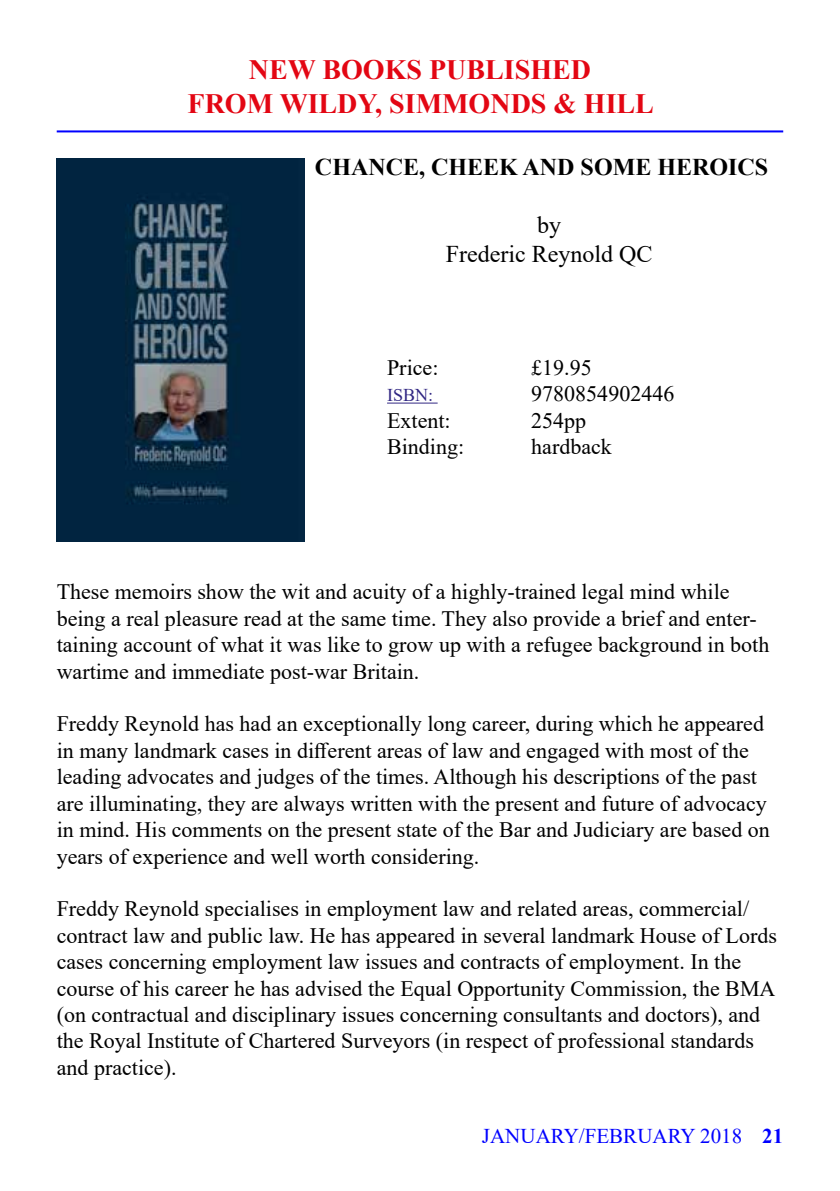
<style>
.page{position:relative;width:840px;height:1191px;background:#fff}
.page>*{position:absolute;margin:0;border:0;box-sizing:border-box;transform-origin:0 0}
.t1{font:700 28px/34.2px "Times New Roman";color:#e30613;text-align:center}
.t2{font:700 24px "Times New Roman";color:#000}
.t3{font:24px/28.8px "Times New Roman";color:#000;text-align:center}
.t4{font:22px/26.4px "Times New Roman";color:#000}
.t5{font:21px "Times New Roman";color:#00f}
.t6{font:18px "Times New Roman";color:#312783}
.s1{font-weight:700}
</style>
<div class="page">
<hr style="left:57px;top:130px;width:725px;height:2px;background:#00f">
<img style="left:57px;top:159px;width:247px;height:383px">
<hr style="left:387px;top:403px;width:50px;height:1px;background:#312783">
<p class="t1" style="left:187px;top:51px;width:467px">NEW BOOKS PUBLISHED<br>FROM WILDY, SIMMONDS &amp; HILL</p>
<p class="t2" style="left:315px;top:150px;width:454px">CHANCE, CHEEK AND SOME HEROICS</p>
<p class="t3" style="left:445px;top:210px;width:208px">by<br>Frederic Reynold QC</p>
<p class="t4" style="left:387px;top:353px;width:53px">Price:</p>
<p class="t4" style="left:531px;top:353px;width:62px">£19.95</p>
<p class="t6" style="left:387px;top:382px;width:48px">ISBN:</p>
<p class="t4" style="left:531px;top:380px;width:144px">9780854902446</p>
<p class="t4" style="left:387px;top:406px;width:65px">Extent:</p>
<p class="t4" style="left:531px;top:406px;width:56px">254pp</p>
<p class="t4" style="left:387px;top:433px;width:79px">Binding:</p>
<p class="t4" style="left:531px;top:433px;width:82px">hardback</p>
<p class="t4" style="left:57px;top:578px;width:713px">These memoirs show the wit and acuity of a highly-trained legal mind while being a real pleasure read at the same time. They also provide a brief and enter&shy;taining account of what it was like to grow up with a refugee background in both wartime and immediate post-war Britain.</p>
<p class="t4" style="left:57px;top:710px;width:714px">Freddy Reynold has had an exceptionally long career, during which he appeared in many landmark cases in different areas of law and engaged with most of the leading advocates and judges of the times. Although his descriptions of the past are illuminating, they are always written with the present and future of advocacy in mind. His comments on the present state of the Bar and Judiciary are based on years of experience and well worth considering.</p>
<p class="t4" style="left:57px;top:895px;width:721px">Freddy Reynold specialises in employment law and related areas, commercial/ contract law and public law. He has appeared in several landmark House of Lords cases concerning employment law issues and contracts of employment. In the course of his career he has advised the Equal Opportunity Commission, the BMA (on contractual and disciplinary issues concerning consultants and doctors), and the Royal Institute of Chartered Surveyors (in respect of professional standards and practice).</p>
<p class="t5" style="left:481px;top:1121px;width:303px">JANUARY/FEBRUARY 2018 <span class="s1">21</span></p>
</div>
